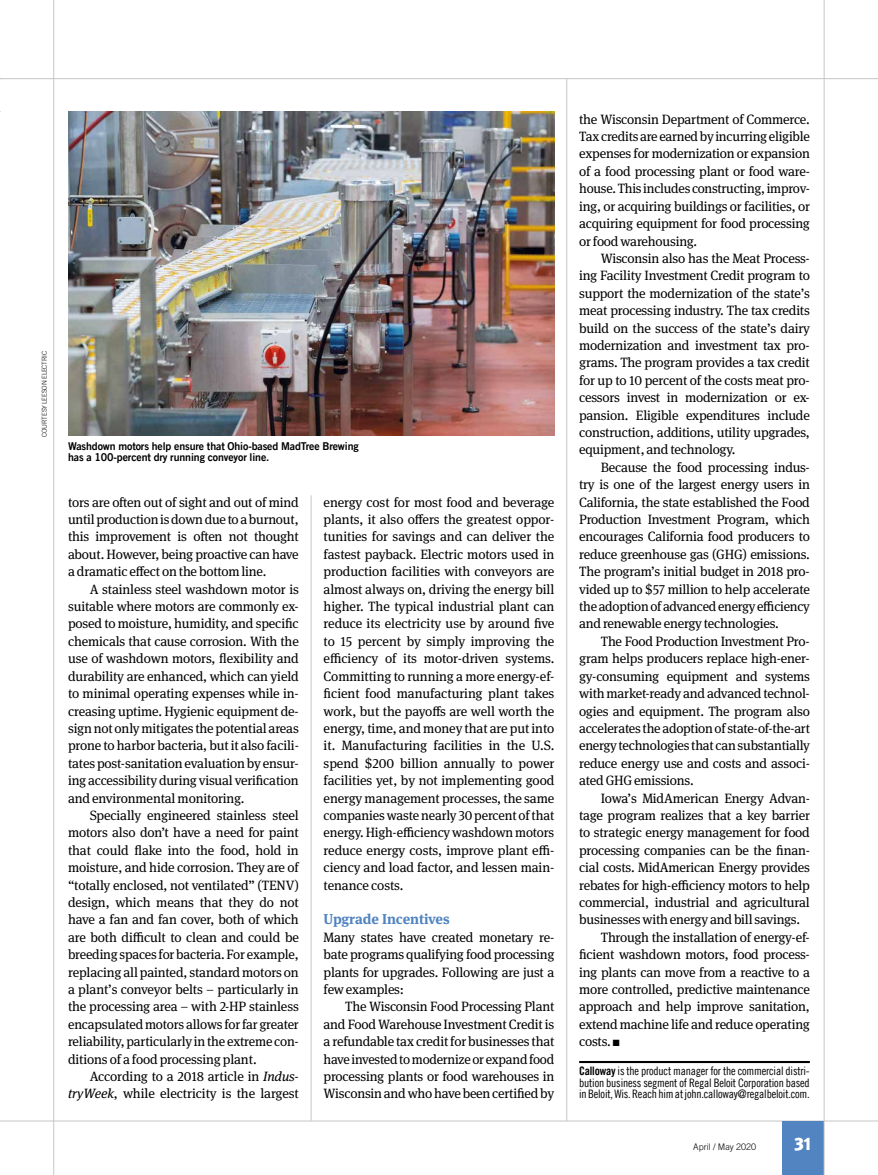
<style>
.page{position:relative;width:878px;height:1175px;background:#fff}
.page>*{position:absolute;margin:0;border:0;box-sizing:border-box;transform-origin:0 0}
.t1{font:900 18px "Meta OT";color:#fff}
.t2{font:700 14.25px "Meta Serif OT";letter-spacing:-.005em;color:#5184c0}
.t3{font:13.5px/17.4px "Meta Serif OT";letter-spacing:-.015em;color:#000;text-align:justify}
.t4{font:11.7px/11.7px "Trade Gothic LT Com Cn 18";letter-spacing:-.015em;color:#000;text-align:justify}
.t5{font:10.8px/11.7px "Trade Gothic LT Com Bd 2";letter-spacing:-.01em;color:#000}
.t6{font:300 9px "Trade Gothic LT Com";letter-spacing:-.005em;color:#000}
.t7{font:300 6.75px "Trade Gothic LT Com";letter-spacing:-.015em;color:#000}
.s1{font-style:italic}
.s2{font-family:"Trade Gothic LT Com Bd Cn 20"}
</style>
<div class="page">
<hr style="left:0;top:1120px;width:878px;height:1px;background:#c6c6c6">
<div style="left:782px;top:1120px;width:42px;height:54px;background:#5184c0"></div>
<hr style="left:1px;top:78px;width:877px;height:1px;background:#c6c6c6">
<hr style="left:566px;top:79px;width:1px;height:1041px;background:#c6c6c6">
<hr style="left:311px;top:495px;width:1px;height:625px;background:#c6c6c6">
<hr style="left:53px;top:0;width:1px;height:1174px;background:#c6c6c6">
<hr style="left:823px;top:0;width:1px;height:1174px;background:#c6c6c6">
<hr style="left:579px;top:1061px;width:230px;height:2px;background:#000">
<img style="left:68px;top:111px;width:486px;height:324px">
<p class="t7" style="left:40px;top:437px;width:88px;rotate:-90deg">COURTESY LEESON ELECTRIC</p>
<p class="t5" style="left:68px;top:440px;width:292px">Washdown motors help ensure that Ohio-based MadTree Brewing has a 100-percent dry running conveyor line.</p>
<p class="t3" style="left:68px;top:493px;width:232px">tors are often out of sight and out of mind until production is down due to a burnout, this improvement is often not thought about. However, being proactive can have a dramatic effect on the bottom line.</p>
<p class="t3" style="left:68px;top:580px;width:232px;text-indent:22px">A stainless steel washdown motor is suitable where motors are commonly ex&shy;posed to moisture, humidity, and specific chemicals that cause corrosion. With the use of washdown motors, flexibility and durability are enhanced, which can yield to minimal operating expenses while in&shy;creasing uptime. Hygienic equipment de&shy;sign not only mitigates the potential areas prone to harbor bacteria, but it also facili&shy;tates post-sanitation evaluation by ensur&shy;ing accessibility during visual verification and environmental monitoring.</p>
<p class="t3" style="left:68px;top:806px;width:232px;text-indent:22px">Specially engineered stainless steel motors also don’t have a need for paint that could flake into the food, hold in moisture, and hide corrosion. They are of “totally enclosed, not ventilated” (TENV) design, which means that they do not have a fan and fan cover, both of which are both difficult to clean and could be breeding spaces for bacteria. For example, replacing all painted, standard motors on a plant’s conveyor belts – particularly in the processing area – with 2-HP stainless encapsulated motors allows for far greater reliability, particularly in the extreme con&shy;ditions of a food processing plant.</p>
<p class="t3" style="left:68px;top:1067px;width:232px;text-align:right">According to a 2018 article in <span class="s1">Indus&shy;tryWeek</span>, while electricity is the largest</p>
<p class="t3" style="left:323px;top:493px;width:232px">energy cost for most food and beverage plants, it also offers the greatest oppor&shy;tunities for savings and can deliver the fastest payback. Electric motors used in production facilities with conveyors are almost always on, driving the energy bill higher. The typical industrial plant can reduce its electricity use by around five to 15 percent by simply improving the efficiency of its motor-driven systems.<br>Committing to running a more energy-ef&shy;ficient food manufacturing plant takes work, but the payoffs are well worth the energy, time, and money that are put into it. Manufacturing facilities in the U.S. spend $200 billion annually to power facilities yet, by not implementing good energy management processes, the same companies waste nearly 30 percent of that energy. High-efficiency washdown motors reduce energy costs, improve plant effi&shy;ciency and load factor, and lessen main&shy;tenance costs.</p>
<p class="t2" style="left:323px;top:910px;width:128px">Upgrade Incentives</p>
<p class="t3" style="left:323px;top:928px;width:232px">Many states have created monetary re&shy;bate programs qualifying food processing plants for upgrades. Following are just a few examples:</p>
<p class="t3" style="left:323px;top:998px;width:232px;text-indent:22px">The Wisconsin Food Processing Plant and Food Warehouse Investment Credit is a refundable tax credit for businesses that have invested to modernize or expand food processing plants or food warehouses in Wisconsin and who have been certified by</p>
<p class="t3" style="left:579px;top:110px;width:232px">the Wisconsin Department of Commerce.<br>Tax credits are earned by incurring eligible expenses for modernization or expansion of a food processing plant or food ware&shy;house. This includes constructing, improv&shy;ing, or acquiring buildings or facilities, or acquiring equipment for food processing or food warehousing.</p>
<p class="t3" style="left:579px;top:249px;width:232px;text-indent:22px">Wisconsin also has the Meat Process&shy;ing Facility Investment Credit program to support the modernization of the state’s meat processing industry. The tax credits build on the success of the state’s dairy modernization and investment tax pro&shy;grams. The program provides a tax credit for up to 10 percent of the costs meat pro&shy;cessors invest in modernization or ex&shy;pansion. Eligible expenditures include construction, additions, utility upgrades, equipment, and technology.</p>
<p class="t3" style="left:579px;top:458px;width:232px;text-indent:22px">Because the food processing indus&shy;try is one of the largest energy users in California, the state established the Food Production Investment Program, which encourages California food producers to reduce greenhouse gas (GHG) emissions.<br>The program’s initial budget in 2018 pro&shy;vided up to $57 million to help accelerate the adoption of advanced energy efficiency and renewable energy technologies.</p>
<p class="t3" style="left:579px;top:632px;width:232px;text-indent:22px">The Food Production Investment Pro&shy;gram helps producers replace high-ener&shy;gy-consuming equipment and systems with market-ready and advanced technol&shy;ogies and equipment. The program also accelerates the adoption of state-of-the-art energy technologies that can substantially reduce energy use and costs and associ&shy;ated GHG emissions.</p>
<p class="t3" style="left:600px;top:789px;width:211px">Iowa’s MidAmerican Energy Advan-</p>
<p class="t3" style="left:579px;top:806px;width:232px">tage program realizes that a key barrier</p>
<p class="t3" style="left:579px;top:824px;width:232px">to strategic energy management for food</p>
<p class="t3" style="left:579px;top:841px;width:232px">processing companies can be the finan-</p>
<p class="t3" style="left:579px;top:858px;width:232px">cial costs. MidAmerican Energy provides</p>
<p class="t3" style="left:579px;top:876px;width:232px">rebates for high-efficiency motors to help</p>
<p class="t3" style="left:579px;top:893px;width:232px">commercial, industrial and agricultural</p>
<p class="t3" style="left:579px;top:911px;width:222px">businesses with energy and bill savings.</p>
<p class="t3" style="left:600px;top:928px;width:210px">Through the installation of energy-ef-</p>
<p class="t3" style="left:579px;top:945px;width:232px">ficient washdown motors, food process-</p>
<p class="t3" style="left:579px;top:963px;width:232px">ing plants can move from a reactive to a</p>
<p class="t3" style="left:579px;top:980px;width:232px">more controlled, predictive maintenance</p>
<p class="t3" style="left:579px;top:998px;width:232px">approach and help improve sanitation,</p>
<p class="t3" style="left:579px;top:1015px;width:232px">extend machine life and reduce operating</p>
<p class="t3" style="left:579px;top:1032px;width:42px">costs. ■</p>
<p class="t4" style="left:579px;top:1064px;width:232px"><span class="s2">Calloway</span> is the product manager for the commercial distri&shy;bution business segment of Regal Beloit Corporation based in Beloit, Wis. Reach him at john.calloway@regalbeloit.com.</p>
<p class="t6" style="left:693px;top:1141px;width:64px">April / May 2020</p>
<h1 class="t1" style="left:794px;top:1133px;width:18px">31</h1>
</div>
